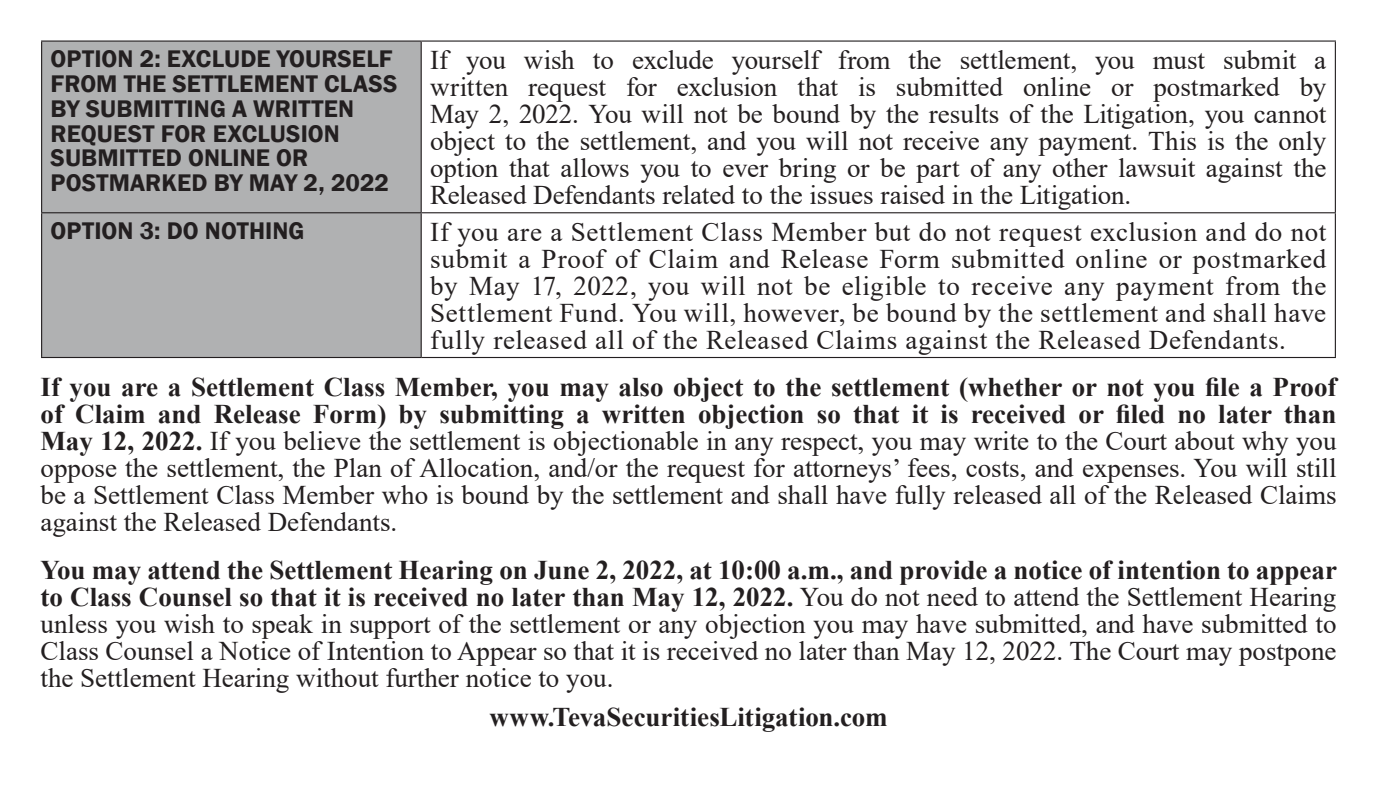
<style>
.page{position:relative;width:1377px;height:810px;background:#fff}
.page>*{position:absolute;margin:0;border:0;box-sizing:border-box;transform-origin:0 0}
.Body_Copy{font:27px/27px "Times New Roman";color:#231f20;text-align:justify}
.t1{font:700 27px "Times New Roman";letter-spacing:-.005em;color:#231f20}
.Body_Copy-2{font:600 24.75px/24.8px "Franklin Gothic";letter-spacing:.005em;color:#231f20}
.s1{font-weight:700}
</style>
<div class="page">
<div style="left:42px;top:42px;width:379px;height:315px;background:#b0b1b2"></div>
<hr style="left:41px;top:40px;width:380px;height:2px;background:#231f20">
<hr style="left:41px;top:42px;width:1px;height:170px;background:#231f20">
<hr style="left:421px;top:40px;width:915px;height:2px;background:#231f20">
<hr style="left:421px;top:42px;width:1px;height:170px;background:#231f20">
<hr style="left:1335px;top:42px;width:1px;height:170px;background:#231f20">
<hr style="left:41px;top:212px;width:380px;height:1px;background:#231f20">
<hr style="left:41px;top:213px;width:1px;height:144px;background:#231f20">
<hr style="left:421px;top:212px;width:915px;height:1px;background:#231f20">
<hr style="left:421px;top:213px;width:1px;height:144px;background:#231f20">
<hr style="left:1335px;top:213px;width:1px;height:144px;background:#231f20">
<hr style="left:41px;top:357px;width:380px;height:1px;background:#231f20">
<hr style="left:421px;top:357px;width:915px;height:1px;background:#231f20">
<p class="Body_Copy-2" style="left:51px;top:47px;width:349px">OPTION 2: EXCLUDE YOURSELF<br>FROM THE SETTLEMENT CLASS<br>BY SUBMITTING A WRITTEN<br>REQUEST FOR EXCLUSION<br>SUBMITTED ONLINE OR<br>POSTMARKED BY MAY 2, 2022</p>
<p class="Body_Copy" style="left:430px;top:45px;width:898px">If you wish to exclude yourself from the settlement, you must submit a written request for exclusion that is submitted online or postmarked by May 2, 2022. You will not be bound by the results of the Litigation, you cannot object to the settlement, and you will not receive any payment. This is the only option that allows you to ever bring or be part of any other lawsuit against the Released Defendants related to the issues raised in the Litigation.</p>
<p class="Body_Copy-2" style="left:51px;top:219px;width:255px">OPTION 3: DO NOTHING</p>
<p class="Body_Copy" style="left:430px;top:217px;width:898px">If you are a Settlement Class Member but do not request exclusion and do not submit a Proof of Claim and Release Form submitted online or postmarked by May 17, 2022, you will not be eligible to receive any payment from the Settlement Fund. You will, however, be bound by the settlement and shall have fully released all of the Released Claims against the Released Defendants.</p>
<p class="Body_Copy" style="left:40px;top:373px;width:1298px"><span class="s1">If you are a Settlement Class Member, you may also object to the settlement (whether or not you file a Proof of Claim and Release Form) by submitting a written objection so that it is received or filed no later than May 12, 2022.</span> If you believe the settlement is objectionable in any respect, you may write to the Court about why you oppose the settlement, the Plan of Allocation, and/or the request for attorneys’ fees, costs, and expenses. You will still be a Settlement Class Member who is bound by the settlement and shall have fully released all of the Released Claims against the Released Defendants.</p>
<p class="Body_Copy" style="left:40px;top:555px;width:1298px"><span class="s1">You may attend the Settlement Hearing on June 2, 2022, at 10:00 a.m., and provide a notice of intention to appear to Class Counsel so that it is received no later than May 12, 2022.</span> You do not need to attend the Settlement Hearing unless you wish to speak in support of the settlement or any objection you may have submitted, and have submitted to Class Counsel a Notice of Intention to Appear so that it is received no later than May 12, 2022. The Court may postpone the Settlement Hearing without further notice to you.</p>
<p class="t1" style="left:489px;top:698px;width:400px">www.TevaSecuritiesLitigation.com</p>
</div>
